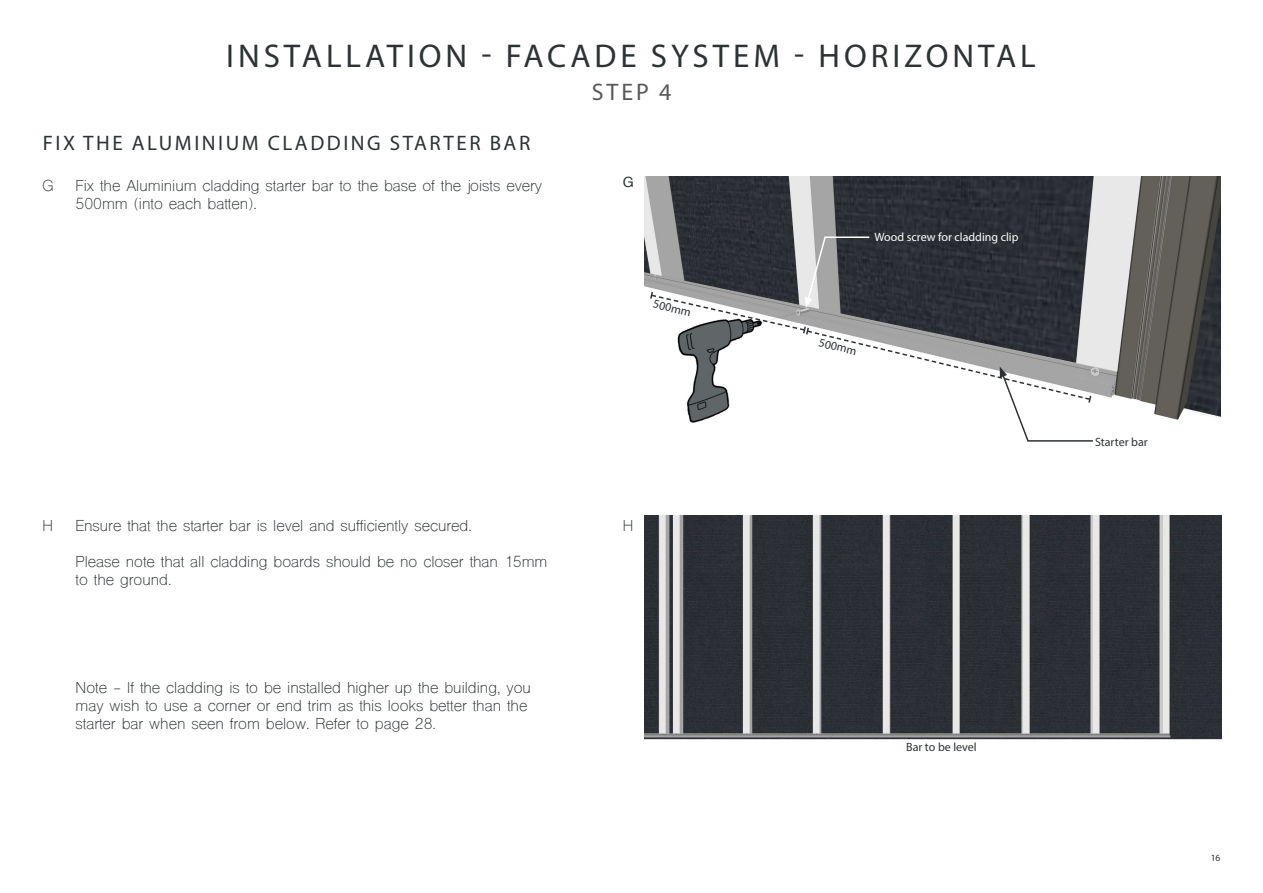
<style>
.page{position:relative;width:1263px;height:893px;background:#fff}
.page>*{position:absolute;margin:0;border:0;box-sizing:border-box;transform-origin:0 0}
.Body_Heading{font:33px "Myriad Pro";letter-spacing:.12em;color:#2d3234}
.Body_Subheading{font:24px "Myriad Pro";color:#57585a}
.Body_Subheading_Steps{font:21px "Myriad Pro";letter-spacing:.12em;color:#2d3234}
.Body{font:15px/18px "Shree Dev 0714";color:#2d3234}
.t1{font:14.25px "Helvetica";color:#2d3234}
.Diagram_Annotations{font:12px "Myriad Pro";color:#2d3234}
.Diagram_Annotations-2{font:12px "Myriad Pro";color:#fff}
.t2{font:9.6px "Myriad Pro";color:#2d3234}
</style>
<div class="page">
<img style="left:645px;top:176px;width:575px;height:244px">
<img style="left:645px;top:516px;width:576px;height:224px">
<svg style="left:649px;top:236px;width:445px;height:206px"></svg>
<p class="Body_Heading" style="left:226px;top:36px;width:811px">INSTALLATION - FACADE SYSTEM - HORIZONTAL</p>
<p class="Body_Subheading" style="left:592px;top:77px;width:81px">STEP 4</p>
<p class="Body_Subheading_Steps" style="left:43px;top:130px;width:489px">FIX THE ALUMINIUM CLADDING STARTER BAR</p>
<p class="Body" style="left:43px;top:179px;width:12px">G</p>
<p class="Body" style="left:76px;top:179px;width:468px">Fix the Aluminium cladding starter bar to the base of the joists every</p>
<p class="t1" style="left:623px;top:171px;width:13px">G</p>
<p class="Body" style="left:76px;top:197px;width:183px">500mm (into each batten).</p>
<p class="Diagram_Annotations" style="left:655px;top:296px;width:40px;rotate:14deg">500mm</p>
<p class="Body" style="left:43px;top:518px;width:12px">H</p>
<p class="Body" style="left:76px;top:518px;width:398px">Ensure that the starter bar is level and sufficiently secured.</p>
<p class="Body" style="left:623px;top:518px;width:12px">H</p>
<p class="Body" style="left:76px;top:554px;width:473px">Please note that all cladding boards should be no closer than 15mm to the ground.</p>
<p class="Body" style="left:76px;top:680px;width:457px">Note - If the cladding is to be installed higher up the building, you may wish to use a corner or end trim as this looks better than the starter bar when seen from below. Refer to page 28.</p>
<p class="Diagram_Annotations-2" style="left:874px;top:229px;width:146px">Wood screw for cladding clip</p>
<p class="Diagram_Annotations" style="left:821px;top:335px;width:40px;rotate:14deg">500mm</p>
<p class="Diagram_Annotations" style="left:906px;top:740px;width:72px">Bar to be level</p>
<p class="Diagram_Annotations" style="left:1095px;top:435px;width:54px">Starter bar</p>
<p class="t2" style="left:1211px;top:852px;width:11px">16</p>
</div>
